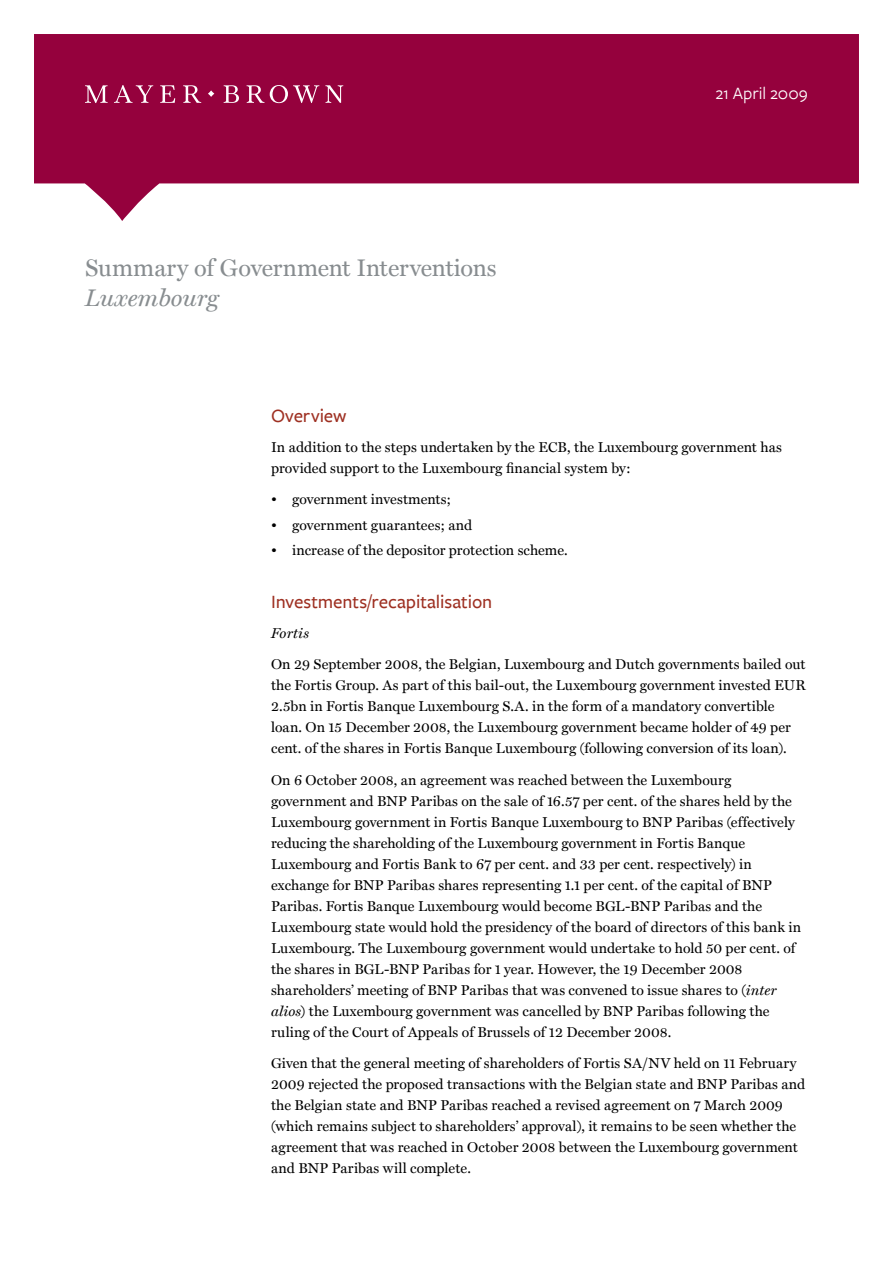
<style>
.page{position:relative;width:893px;height:1263px;background:#fff}
.page>*{position:absolute;margin:0;border:0;box-sizing:border-box;transform-origin:0 0}
.t1{font:24px "Miller Text";letter-spacing:-.01em;color:#888d90}
.t2{font:italic 24px "Miller Text";color:#888d90}
.t3{font:500 19.5px "Freight Sans";color:#9e3022}
.t4{font:18px "Freight Sans";color:#fff}
.t5{font:14.25px/21px "Miller Text";letter-spacing:.005em;color:#000}
.t6{font:italic 14.25px "Miller Text";letter-spacing:.015em;color:#000}
.s1{font-style:italic}
</style>
<div class="page">
<svg style="left:34px;top:34px;width:825px;height:187px;fill:#95013d"></svg>
<svg style="left:85px;top:85px;width:258px;height:18px;background:#ac3867"></svg>
<h1 class="t1" style="left:85px;top:254px;width:413px">Summary of Government Interventions</h1>
<h1 class="t2" style="left:85px;top:284px;width:135px">Luxembourg</h1>
<p class="t4" style="left:715px;top:84px;width:94px">21 April 2009</p>
<h2 class="t3" style="left:271px;top:405px;width:77px">Overview</h2>
<p class="t5" style="left:271px;top:436px;width:512px">In addition to the steps undertaken by the ECB, the Luxembourg government has provided support to the Luxembourg financial system by:</p>
<p class="t5" style="left:271px;top:489px;width:182px">• government investments;</p>
<p class="t5" style="left:271px;top:514px;width:203px">• government guarantees; and</p>
<p class="t5" style="left:271px;top:540px;width:298px">• increase of the depositor protection scheme.</p>
<h2 class="t3" style="left:271px;top:591px;width:223px">Investments/recapitalisation</h2>
<p class="t6" style="left:271px;top:624px;width:40px">Fortis</p>
<p class="t5" style="left:271px;top:654px;width:536px">On 29 September 2008, the Belgian, Luxembourg and Dutch governments bailed out the Fortis Group. As part of this bail-out, the Luxembourg government invested EUR 2.5bn in Fortis Banque Luxembourg S.A. in the form of a mandatory convertible loan. On 15 December 2008, the Luxembourg government became holder of 49 per cent. of the shares in Fortis Banque Luxembourg (following conversion of its loan).</p>
<p class="t5" style="left:271px;top:769px;width:532px">On 6 October 2008, an agreement was reached between the Luxembourg government and BNP Paribas on the sale of 16.57 per cent. of the shares held by the Luxembourg government in Fortis Banque Luxembourg to BNP Paribas (effectively reducing the shareholding of the Luxembourg government in Fortis Banque Luxembourg and Fortis Bank to 67 per cent. and 33 per cent. respectively) in exchange for BNP Paribas shares representing 1.1 per cent. of the capital of BNP Paribas. Fortis Banque Luxembourg would become BGL-BNP Paribas and the Luxembourg state would hold the presidency of the board of directors of this bank in Luxembourg. The Luxembourg government would undertake to hold 50 per cent. of the shares in BGL-BNP Paribas for 1 year. However, the 19 December 2008 shareholders’ meeting of BNP Paribas that was convened to issue shares to (<span class="s1">inter alios</span>) the Luxembourg government was cancelled by BNP Paribas following the ruling of the Court of Appeals of Brussels of 12 December 2008.</p>
<p class="t5" style="left:271px;top:1053px;width:536px">Given that the general meeting of shareholders of Fortis SA/NV held on 11 February 2009 rejected the proposed transactions with the Belgian state and BNP Paribas and the Belgian state and BNP Paribas reached a revised agreement on 7 March 2009 (which remains subject to shareholders’ approval), it remains to be seen whether the agreement that was reached in October 2008 between the Luxembourg government and BNP Paribas will complete.</p>
</div>
